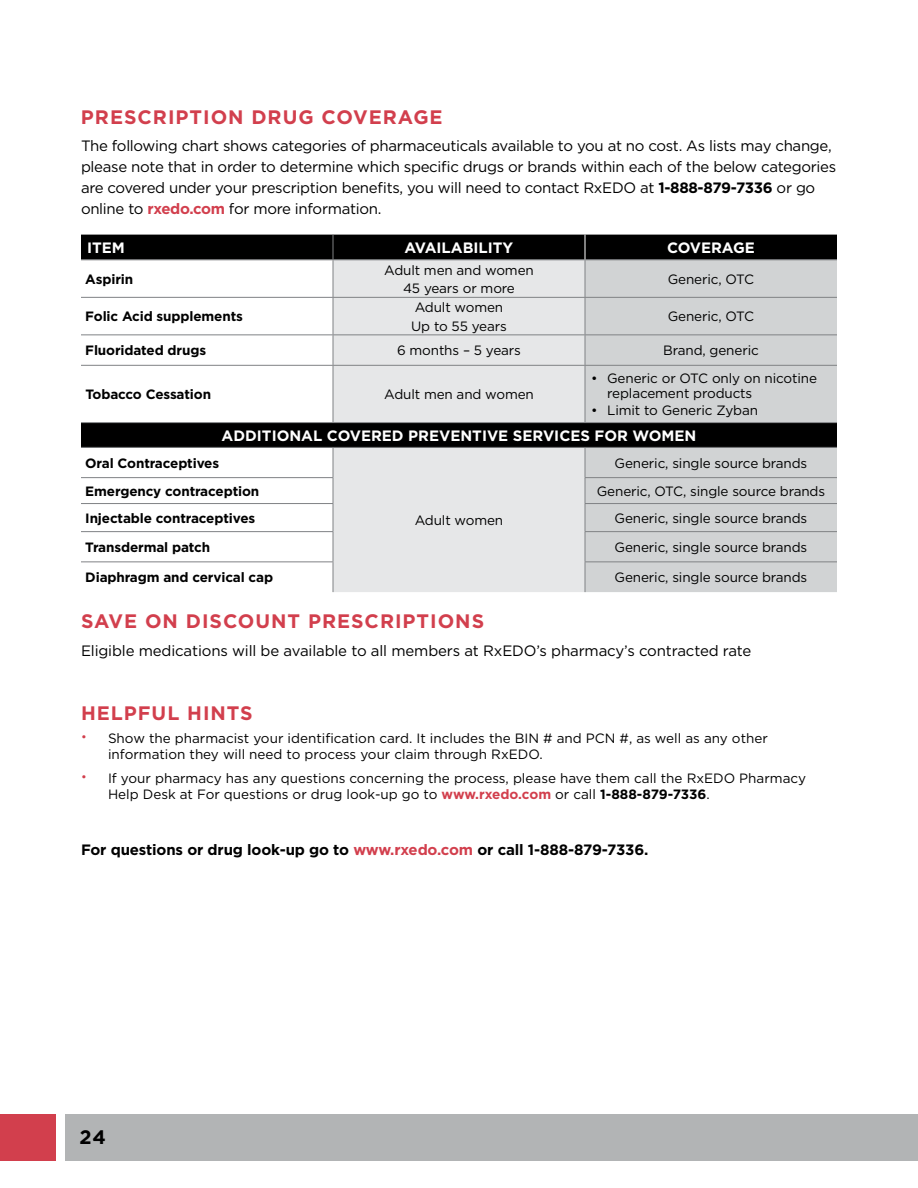
<style>
.page{position:relative;width:918px;height:1188px;background:#fff}
.page>*{position:absolute;margin:0;border:0;box-sizing:border-box;transform-origin:0 0}
.t1{font:700 19.5px "Gotham";letter-spacing:.05em;color:#d23f4d}
.t2{font:700 19.5px "Gotham";color:#000}
.t3{font:15px/21px "Gotham";letter-spacing:-.02em;color:#000}
.t4{font:700 15px "Gotham";color:#fff}
.t5{font:700 15px "Gotham";letter-spacing:-.01em;color:#000}
.t6{font:13.5px/18.5px "Gotham";letter-spacing:-.01em;color:#000}
.t7{font:700 13.5px "Gotham";letter-spacing:-.01em;color:#000}
.s1{font-weight:700}
.s2{font-weight:700;color:#d23f4d}
.s3{font-size:12px;color:#d23f4d}
.s4{color:#d23f4d}
</style>
<div class="page">
<div style="left:0;top:1115px;width:56px;height:46px;background:#d23f4d"></div>
<div style="left:66px;top:1115px;width:852px;height:46px;background:#b2b4b5"></div>
<svg style="left:81px;top:260px;width:252px;height:332px"></svg>
<div style="left:333px;top:260px;width:252px;height:332px;background:#e6e7e8"></div>
<div style="left:586px;top:260px;width:251px;height:332px;background:#d1d3d4"></div>
<div style="left:81px;top:423px;width:756px;height:24px;background:#000"></div>
<hr style="left:333px;top:260px;width:1px;height:37px;background:#808285">
<hr style="left:81px;top:297px;width:252px;height:1px;background:#808285">
<hr style="left:333px;top:297px;width:252px;height:1px;background:#808285">
<hr style="left:333px;top:298px;width:1px;height:36px;background:#808285">
<hr style="left:585px;top:297px;width:252px;height:1px;background:#808285">
<hr style="left:81px;top:334px;width:252px;height:1px;background:#808285">
<hr style="left:333px;top:334px;width:252px;height:1px;background:#808285">
<hr style="left:333px;top:335px;width:1px;height:30px;background:#808285">
<hr style="left:585px;top:334px;width:252px;height:1px;background:#808285">
<hr style="left:81px;top:365px;width:252px;height:1px;background:#808285">
<hr style="left:333px;top:365px;width:252px;height:1px;background:#808285">
<hr style="left:333px;top:366px;width:1px;height:56px;background:#808285">
<hr style="left:585px;top:365px;width:252px;height:1px;background:#808285">
<hr style="left:81px;top:422px;width:252px;height:1px;background:#808285">
<hr style="left:333px;top:422px;width:252px;height:1px;background:#808285">
<hr style="left:585px;top:422px;width:252px;height:1px;background:#808285">
<hr style="left:81px;top:447px;width:252px;height:1px;background:#808285">
<hr style="left:333px;top:447px;width:252px;height:1px;background:#808285">
<hr style="left:585px;top:447px;width:252px;height:1px;background:#808285">
<hr style="left:81px;top:477px;width:252px;height:1px;background:#808285">
<hr style="left:585px;top:477px;width:252px;height:1px;background:#808285">
<hr style="left:81px;top:503px;width:252px;height:1px;background:#808285">
<hr style="left:585px;top:503px;width:252px;height:1px;background:#808285">
<hr style="left:81px;top:531px;width:252px;height:1px;background:#808285">
<svg style="left:333px;top:448px;width:1px;height:113px"></svg>
<hr style="left:585px;top:531px;width:252px;height:1px;background:#808285">
<hr style="left:81px;top:561px;width:252px;height:1px;background:#808285">
<hr style="left:333px;top:562px;width:1px;height:30px;background:#808285">
<hr style="left:585px;top:561px;width:252px;height:1px;background:#808285">
<div style="left:81px;top:235px;width:756px;height:25px;background:#000"></div>
<hr style="left:585px;top:260px;width:1px;height:37px;background:#808285">
<hr style="left:585px;top:298px;width:1px;height:36px;background:#808285">
<hr style="left:585px;top:335px;width:1px;height:30px;background:#808285">
<hr style="left:585px;top:366px;width:1px;height:56px;background:#808285">
<svg style="left:585px;top:448px;width:1px;height:113px"></svg>
<hr style="left:585px;top:562px;width:1px;height:30px;background:#808285">
<hr style="left:917px;top:503px;width:1px;height:36px;background:#808285">
<h1 class="t1" style="left:81px;top:104px;width:363px">PRESCRIPTION DRUG COVERAGE</h1>
<p class="t3" style="left:81px;top:135px;width:757px">The following chart shows categories of pharmaceuticals available to you at no cost. As lists may change, please note that in order to determine which specific drugs or brands within each of the below categories are covered under your prescription benefits, you will need to contact RxEDO at <span class="s1">1-888-879-7336</span> or go online to <span class="s2">rxedo.com</span> for more information.</p>
<p class="t4" style="left:87px;top:238px;width:39px">ITEM</p>
<p class="t4" style="left:405px;top:238px;width:110px">AVAILABILITY</p>
<p class="t4" style="left:667px;top:238px;width:89px">COVERAGE</p>
<p class="t7" style="left:85px;top:270px;width:49px">Aspirin</p>
<p class="t6" style="left:384px;top:260px;width:151px;text-align:center">Adult men and women<br>45 years or more</p>
<p class="t6" style="left:668px;top:270px;width:88px">Generic, OTC</p>
<p class="t7" style="left:85px;top:308px;width:159px">Folic Acid supplements</p>
<p class="t6" style="left:411px;top:298px;width:97px">Adult women<br>Up to 55 years</p>
<p class="t6" style="left:668px;top:307px;width:88px">Generic, OTC</p>
<p class="t7" style="left:85px;top:342px;width:122px">Fluoridated drugs</p>
<p class="t6" style="left:397px;top:341px;width:125px">6 months – 5 years</p>
<p class="t6" style="left:663px;top:341px;width:97px">Brand, generic</p>
<p class="t7" style="left:85px;top:386px;width:127px">Tobacco Cessation</p>
<p class="t6" style="left:384px;top:385px;width:151px">Adult men and women</p>
<p class="t6" style="left:607px;top:371px;width:211px;line-height:15px;text-indent:-16px">• Generic or OTC only on nicotine replacement products</p>
<p class="t6" style="left:591px;top:401px;width:169px">• Limit to Generic Zyban</p>
<p class="t4" style="left:222px;top:426px;width:476px">ADDITIONAL COVERED PREVENTIVE SERVICES FOR WOMEN</p>
<p class="t7" style="left:85px;top:454px;width:135px">Oral Contraceptives</p>
<p class="t6" style="left:615px;top:454px;width:194px">Generic, single source brands</p>
<p class="t7" style="left:85px;top:482px;width:176px">Emergency contraception</p>
<p class="t6" style="left:597px;top:482px;width:230px">Generic, OTC, single source brands</p>
<p class="t7" style="left:85px;top:509px;width:171px">Injectable contraceptives</p>
<p class="t6" style="left:615px;top:509px;width:194px">Generic, single source brands</p>
<p class="t7" style="left:85px;top:538px;width:126px">Transdermal patch</p>
<p class="t6" style="left:615px;top:538px;width:194px">Generic, single source brands</p>
<p class="t7" style="left:85px;top:569px;width:189px">Diaphragm and cervical cap</p>
<p class="t6" style="left:615px;top:568px;width:194px">Generic, single source brands</p>
<h1 class="t1" style="left:81px;top:608px;width:405px">SAVE ON DISCOUNT PRESCRIPTIONS</h1>
<p class="t3" style="left:81px;top:640px;width:672px">Eligible medications will be available to all members at RxEDO’s pharmacy’s contracted rate</p>
<p class="t6" style="left:415px;top:511px;width:90px">Adult women</p>
<h1 class="t1" style="left:81px;top:700px;width:173px">HELPFUL HINTS</h1>
<p class="t6" style="left:108px;top:730px;width:661px;line-height:16.5px;text-indent:-27px"><span class="s3">•</span> Show the pharmacist your identification card. It includes the BIN # and PCN #, as well as any other information they will need to process your claim through RxEDO.</p>
<p class="t6" style="left:108px;top:769px;width:700px;line-height:16.5px;text-indent:-27px"><span class="s3">•</span> If your pharmacy has any questions concerning the process, please have them call the RxEDO Pharmacy<br>Help Desk at For questions or drug look-up go to <span class="s2">www.rxedo.com</span> or call <span class="s1">1-888-879-7336</span>.</p>
<p class="t5" style="left:81px;top:839px;width:569px">For questions or drug look-up go to <span class="s4">www.rxedo.com</span> or call 1-888-879-7336.</p>
<h1 class="t2" style="left:80px;top:1124px;width:28px">24</h1>
</div>
